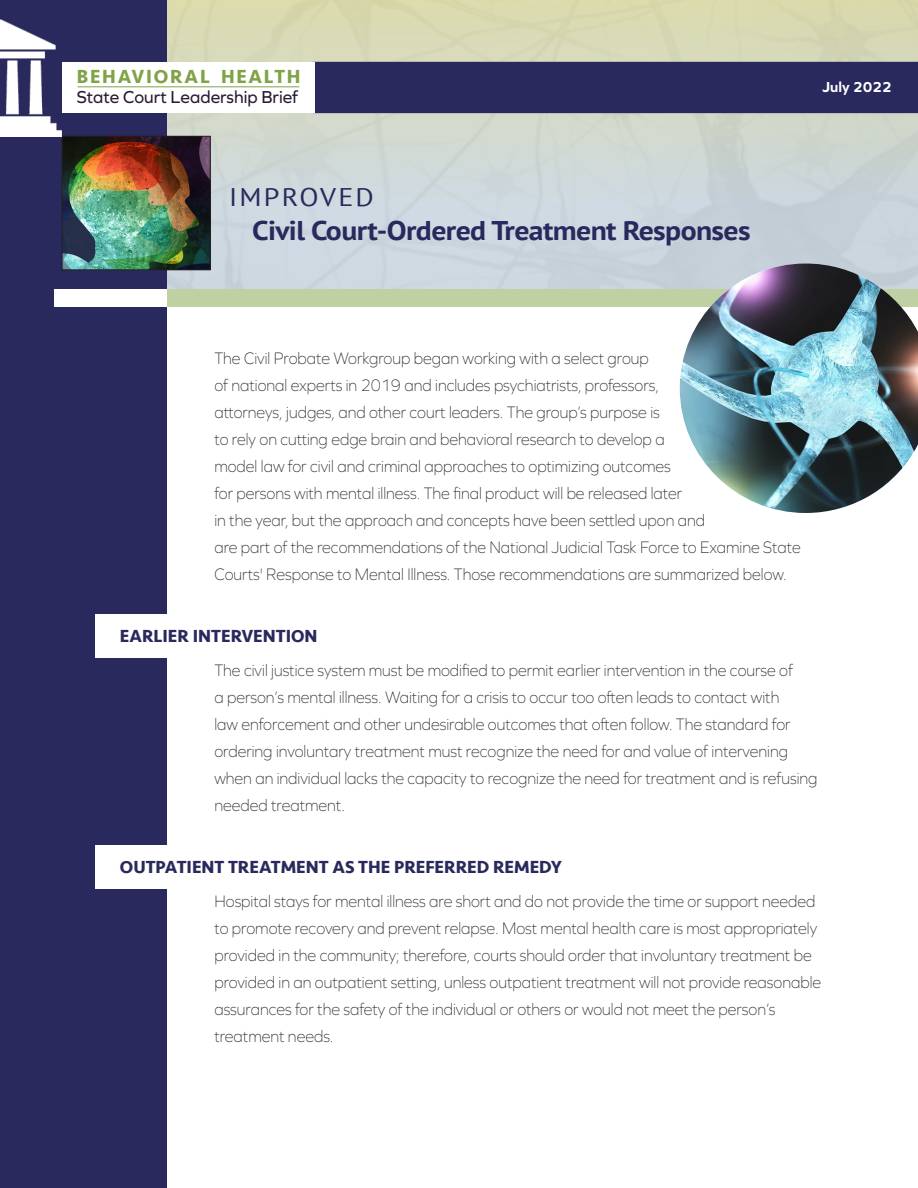
<style>
.page{position:relative;width:918px;height:1188px;background:#fff}
.page>*{position:absolute;margin:0;border:0;box-sizing:border-box;transform-origin:0 0}
.t1{font:700 27px "PT Sans";letter-spacing:-.02em;color:#29295d;scale:1.1 1}
.t2{font:25.5px "PT Sans";letter-spacing:.08em;color:#29295d;scale:1.1 1}
.t3{font:700 19.5px "Seravek";letter-spacing:.09em;color:#80a347}
.Paragraph_Style_1{font:700 18px "Seravek";color:#29295d}
.t4{font:18px "Graphie";color:#281832;scale:.96 1}
.Body_indented{font:200 17.25px/27px "Graphie";color:#231f20;scale:.9 1}
.t5{font:700 15px "Graphie";color:#fff}
</style>
<div class="page">
<svg style="left:166px;top:0;width:752px;height:289px;background:#cfd6cd"></svg>
<div style="left:315px;top:62px;width:603px;height:51px;background:#29295d"></div>
<div style="left:0;top:0;width:166px;height:1188px;background:#29295d"></div>
<img style="left:64px;top:138px;width:144px;height:130px">
<div style="left:62px;top:136px;width:148px;height:134px;border:1px solid #231f20"></div>
<img style="left:0;top:19px;width:64px;height:117px">
<div style="left:62px;top:62px;width:253px;height:51px;background:#fff"></div>
<hr style="left:78px;top:86px;width:221px;height:1px;background:#80a347">
<div style="left:166px;top:289px;width:752px;height:17px;background:#bfd1a3"></div>
<div style="left:54px;top:289px;width:112px;height:17px;background:#fff"></div>
<div style="left:96px;top:615px;width:91px;height:43px;background:#fff"></div>
<div style="left:96px;top:846px;width:91px;height:43px;background:#fff"></div>
<img style="left:680px;top:263px;width:238px;height:250px">
<p class="t3" style="left:77px;top:61px;width:225px">BEHAVIORAL HEALTH</p>
<p class="t4" style="left:77px;top:86px;width:232px">State Court Leadership Brief</p>
<p class="t2" style="left:229px;top:180px;width:133px">IMPROVED</p>
<p class="t1" style="left:252px;top:213px;width:455px">Civil Court-Ordered Treatment Responses</p>
<p class="t5" style="left:822px;top:78px;width:71px">July 2022</p>
<p class="Body_indented" style="left:214px;top:344px;width:653px">The Civil Probate Workgroup began working with a select group<br>of national experts in 2019 and includes psychiatrists, professors,<br>attorneys, judges, and other court leaders. The group’s purpose is<br>to rely on cutting edge brain and behavioral research to develop a<br>model law for civil and criminal approaches to optimizing outcomes<br>for persons with mental illness. The final product will be released later<br>in the year, but the approach and concepts have been settled upon and<br>are part of the recommendations of the National Judicial Task Force to Examine State Courts' Response to Mental Illness. Those recommendations are summarized below.</p>
<p class="Paragraph_Style_1" style="left:120px;top:622px;width:199px">EARLIER INTERVENTION</p>
<p class="Body_indented" style="left:214px;top:656px;width:672px">The civil justice system must be modified to permit earlier intervention in the course of<br>a person’s mental illness. Waiting for a crisis to occur too often leads to contact with<br>law enforcement and other undesirable outcomes that often follow. The standard for ordering involuntary treatment must recognize the need for and value of intervening when an individual lacks the capacity to recognize the need for treatment and is refusing needed treatment.</p>
<p class="Paragraph_Style_1" style="left:120px;top:853px;width:443px">OUTPATIENT TREATMENT AS THE PREFERRED REMEDY</p>
<p class="Body_indented" style="left:214px;top:887px;width:676px">Hospital stays for mental illness are short and do not provide the time or support needed to promote recovery and prevent relapse. Most mental health care is most appropriately provided in the community; therefore, courts should order that involuntary treatment be provided in an outpatient setting, unless outpatient treatment will not provide reasonable assurances for the safety of the individual or others or would not meet the person’s treatment needs.</p>
</div>
